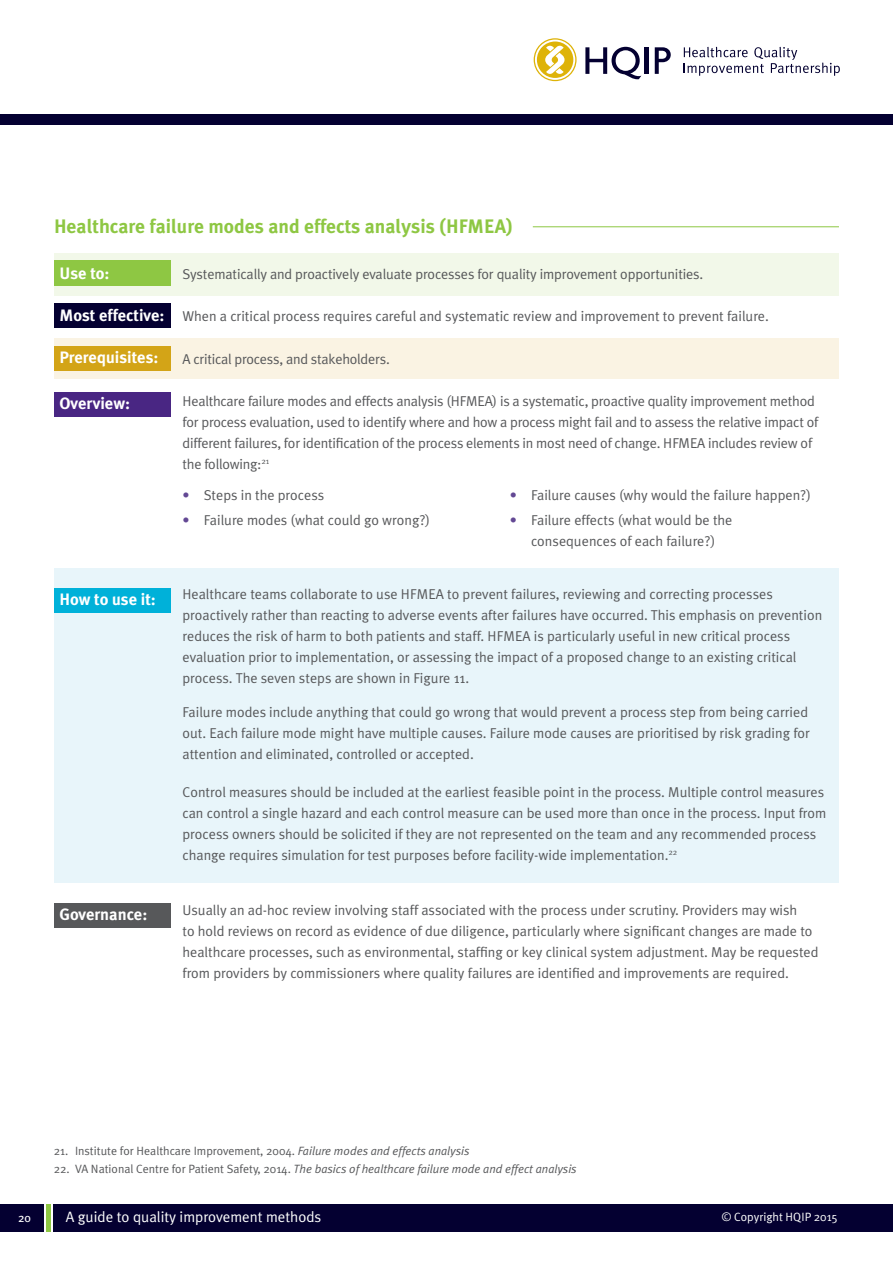
<style>
.page{position:relative;width:893px;height:1263px;background:#fff}
.page>*{position:absolute;margin:0;border:0;box-sizing:border-box;transform-origin:0 0}
.t1{font:700 19.5px "Meta Plus";color:#8ec743}
.t2{font:700 16.5px "Meta Plus";color:#fff}
.t3{font:15px "Meta Plus Normal";color:#fff}
.t4{font:14.25px/21px "Meta Plus Normal";color:#57585a}
.t5{font:italic 12px "Meta Plus Normal";color:#57585a}
.t6{font:12px "Meta Plus Normal";color:#57585a}
.t7{font:12px "Meta Plus Normal";color:#fff}
.t8{font:12px "Meta Plus";color:#fff}
.s1{color:#634894}
.s2{font-style:italic}
.s3{font-style:normal}
</style>
<div class="page">
<div style="left:0;top:115px;width:893px;height:10px;background:#040031"></div>
<div style="left:46px;top:1204px;width:5px;height:28px;background:#8ec743"></div>
<div style="left:0;top:1204px;width:43px;height:28px;background:#040031"></div>
<div style="left:54px;top:1204px;width:839px;height:28px;background:#040031"></div>
<svg style="left:684px;top:47px;width:156px;height:29px"></svg>
<svg style="left:534px;top:38px;width:43px;height:43px"></svg>
<svg style="left:585px;top:47px;width:56px;height:32px"></svg>
<hr style="left:645px;top:47px;width:4px;height:27px;background:#040031">
<svg style="left:655px;top:47px;width:16px;height:27px"></svg>
<div style="left:54px;top:253px;width:785px;height:43px;background:#f2f8e9"></div>
<div style="left:54px;top:338px;width:785px;height:40px;background:#faf3e3"></div>
<div style="left:54px;top:569px;width:785px;height:314px;background:#e8f5fa"></div>
<div style="left:54px;top:260px;width:116px;height:26px;background:#8ec743"></div>
<div style="left:54px;top:303px;width:116px;height:24px;background:#040031"></div>
<div style="left:54px;top:346px;width:116px;height:25px;background:#d3a417"></div>
<div style="left:54px;top:392px;width:116px;height:25px;background:#492683"></div>
<hr style="left:533px;top:226px;width:306px;height:1px;background:#8ec743">
<div style="left:54px;top:588px;width:116px;height:25px;background:#00b1d9"></div>
<div style="left:54px;top:904px;width:116px;height:24px;background:#57585a"></div>
<h1 class="t1" style="left:54px;top:215px;width:460px">Healthcare failure modes and effects analysis (HFMEA)</h1>
<p class="t2" style="left:60px;top:263px;width:52px">Use to:</p>
<p class="t2" style="left:60px;top:306px;width:106px">Most effective:</p>
<p class="t2" style="left:60px;top:348px;width:100px">Prerequisites:</p>
<p class="t2" style="left:60px;top:394px;width:72px">Overview:</p>
<p class="t4" style="left:182px;top:264px;width:522px">Systematically and proactively evaluate processes for quality improvement opportunities.</p>
<p class="t4" style="left:182px;top:306px;width:588px">When a critical process requires careful and systematic review and improvement to prevent failure.</p>
<p class="t4" style="left:182px;top:348px;width:209px">A critical process, and stakeholders.</p>
<p class="t4" style="left:182px;top:390px;width:637px">Healthcare failure modes and effects analysis (HFMEA) is a systematic, proactive quality improvement method for process evaluation, used to identify where and how a process might fail and to assess the relative impact of different failures, for identification of the process elements in most need of change. HFMEA includes review of the following:<sup>21</sup></p>
<p class="t2" style="left:60px;top:590px;width:98px">How to use it:</p>
<p class="t2" style="left:60px;top:905px;width:89px">Governance:</p>
<p class="t4" style="left:182px;top:484px;width:143px"><span class="s1">•</span> Steps in the process</p>
<p class="t4" style="left:182px;top:510px;width:249px"><span class="s1">•</span> Failure modes (what could go wrong?)</p>
<p class="t4" style="left:510px;top:484px;width:303px"><span class="s1">•</span> Failure causes (why would the failure happen?)</p>
<p class="t4" style="left:510px;top:510px;width:224px;text-align:center"><span class="s1">•</span> Failure effects (what would be the consequences of each failure?)</p>
<p class="t4" style="left:182px;top:583px;width:641px">Healthcare teams collaborate to use HFMEA to prevent failures, reviewing and correcting processes proactively rather than reacting to adverse events after failures have occurred. This emphasis on prevention reduces the risk of harm to both patients and staff. HFMEA is particularly useful in new critical process evaluation prior to implementation, or assessing the impact of a proposed change to an existing critical process. The seven steps are shown in Figure 11.</p>
<p class="t4" style="left:182px;top:701px;width:629px">Failure modes include anything that could go wrong that would prevent a process step from being carried out. Each failure mode might have multiple causes. Failure mode causes are prioritised by risk grading for attention and eliminated, controlled or accepted.</p>
<p class="t4" style="left:182px;top:781px;width:645px">Control measures should be included at the earliest feasible point in the process. Multiple control measures can control a single hazard and each control measure can be used more than once in the process. Input from process owners should be solicited if they are not represented on the team and any recommended process change requires simulation for test purposes before facility-wide implementation.<sup>22</sup></p>
<p class="t4" style="left:182px;top:899px;width:638px">Usually an ad-hoc review involving staff associated with the process under scrutiny. Providers may wish<br>to hold reviews on record as evidence of due diligence, particularly where significant changes are made to healthcare processes, such as environmental, staffing or key clinical system adjustment. May be requested from providers by commissioners where quality failures are identified and improvements are required.</p>
<p class="t6" style="left:54px;top:1144px;width:417px">21. Institute for Healthcare Improvement, 2004. <span class="s2">Failure modes and effects analysis</span></p>
<p class="t5" style="left:54px;top:1162px;width:524px"><span class="s3">22. VA National Centre for Patient Safety, 2014.</span> The basics of healthcare failure mode and effect analysis</p>
<p class="t8" style="left:18px;top:1211px;width:14px">20</p>
<p class="t3" style="left:66px;top:1208px;width:257px">A guide to quality improvement methods</p>
<p class="t7" style="left:722px;top:1209px;width:118px">© Copyright HQIP 2015</p>
</div>
